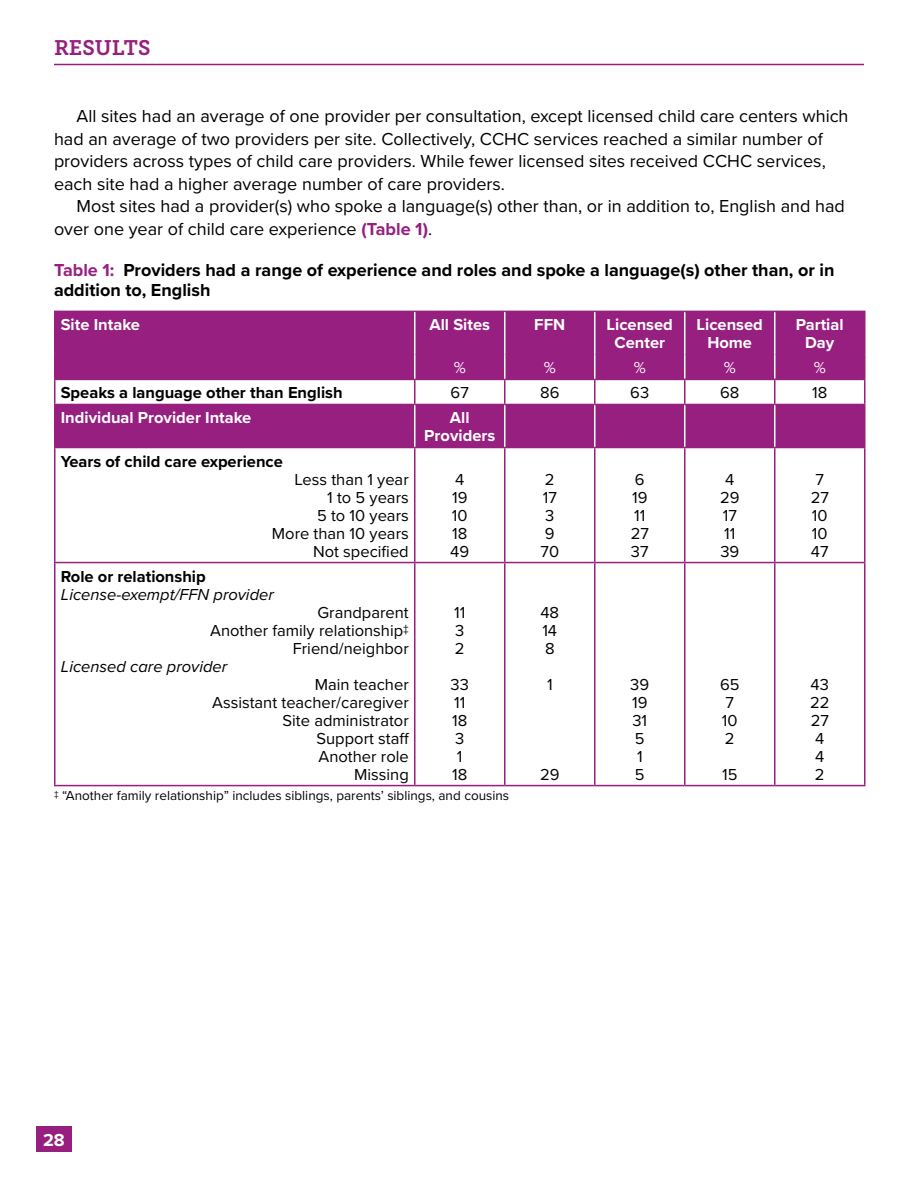
<style>
.page{position:relative;width:918px;height:1188px;background:#fff}
.page>*{position:absolute;margin:0;border:0;box-sizing:border-box;transform-origin:0 0}
.t1{font:21px "Museo Slab 700";color:#961f7f}
.t2{font:18px/22.5px "Proxima Nova";color:#000}
.t3{font:700 18px/19.5px "Proxima Nova";color:#000}
.t4{font:700 18px "Proxima Nova";color:#fff}
.t5{font:16.5px/18px "Proxima Nova";color:#000}
.t6{font:700 16.5px/18px "Proxima Nova";color:#fff;text-align:center}
.t7{font:700 16.5px "Proxima Nova";color:#000}
.t8{font:italic 16.5px "Proxima Nova";color:#000}
.t9{font:16.5px "Proxima Nova";color:#fff}
.t10{font:13.5px "Proxima Nova";color:#000}
.s1{font-weight:700;color:#961f7f}
.s2{color:#961f7f}
</style>
<div class="page">
<hr style="left:54px;top:64px;width:810px;height:1px;background:#961f7f">
<div style="left:36px;top:1127px;width:36px;height:25px;background:#961f7f"></div>
<svg style="left:56px;top:312px;width:808px;height:135px;fill:#961f7f"></svg>
<hr style="left:684px;top:312px;width:2px;height:42px;background:#fff">
<hr style="left:774px;top:312px;width:2px;height:42px;background:#fff">
<hr style="left:684px;top:354px;width:2px;height:25px;background:#fff">
<hr style="left:774px;top:354px;width:2px;height:25px;background:#fff">
<hr style="left:54px;top:311px;width:361px;height:1px;background:#961f7f">
<hr style="left:54px;top:312px;width:2px;height:42px;background:#961f7f">
<hr style="left:415px;top:311px;width:90px;height:1px;background:#961f7f">
<hr style="left:505px;top:311px;width:90px;height:1px;background:#961f7f">
<hr style="left:595px;top:311px;width:90px;height:1px;background:#961f7f">
<hr style="left:685px;top:311px;width:90px;height:1px;background:#961f7f">
<hr style="left:775px;top:311px;width:91px;height:1px;background:#961f7f">
<hr style="left:864px;top:312px;width:2px;height:42px;background:#961f7f">
<hr style="left:54px;top:354px;width:360px;height:1px;background:#961f7f">
<hr style="left:54px;top:355px;width:2px;height:24px;background:#961f7f">
<hr style="left:416px;top:354px;width:88px;height:1px;background:#961f7f">
<hr style="left:506px;top:354px;width:88px;height:1px;background:#961f7f">
<hr style="left:596px;top:354px;width:88px;height:1px;background:#961f7f">
<hr style="left:864px;top:354px;width:2px;height:25px;background:#961f7f">
<hr style="left:54px;top:379px;width:361px;height:1px;background:#961f7f">
<hr style="left:54px;top:380px;width:2px;height:24px;background:#961f7f">
<hr style="left:415px;top:379px;width:90px;height:1px;background:#961f7f">
<hr style="left:414px;top:380px;width:2px;height:24px;background:#961f7f">
<hr style="left:505px;top:379px;width:90px;height:1px;background:#961f7f">
<hr style="left:504px;top:380px;width:2px;height:24px;background:#961f7f">
<hr style="left:595px;top:379px;width:90px;height:1px;background:#961f7f">
<hr style="left:594px;top:380px;width:2px;height:24px;background:#961f7f">
<hr style="left:685px;top:379px;width:90px;height:1px;background:#961f7f">
<hr style="left:684px;top:380px;width:2px;height:24px;background:#961f7f">
<hr style="left:775px;top:379px;width:91px;height:1px;background:#961f7f">
<hr style="left:774px;top:380px;width:2px;height:24px;background:#961f7f">
<hr style="left:864px;top:380px;width:2px;height:24px;background:#961f7f">
<hr style="left:54px;top:404px;width:361px;height:1px;background:#961f7f">
<hr style="left:54px;top:405px;width:2px;height:42px;background:#961f7f">
<hr style="left:415px;top:404px;width:90px;height:1px;background:#961f7f">
<hr style="left:505px;top:404px;width:90px;height:1px;background:#961f7f">
<hr style="left:595px;top:404px;width:90px;height:1px;background:#961f7f">
<hr style="left:685px;top:404px;width:90px;height:1px;background:#961f7f">
<hr style="left:775px;top:404px;width:91px;height:1px;background:#961f7f">
<hr style="left:864px;top:405px;width:2px;height:42px;background:#961f7f">
<hr style="left:54px;top:447px;width:361px;height:1px;background:#961f7f">
<hr style="left:54px;top:448px;width:2px;height:114px;background:#961f7f">
<hr style="left:415px;top:447px;width:90px;height:1px;background:#961f7f">
<hr style="left:414px;top:448px;width:2px;height:114px;background:#961f7f">
<hr style="left:505px;top:447px;width:90px;height:1px;background:#961f7f">
<hr style="left:504px;top:448px;width:2px;height:114px;background:#961f7f">
<hr style="left:595px;top:447px;width:90px;height:1px;background:#961f7f">
<hr style="left:594px;top:448px;width:2px;height:114px;background:#961f7f">
<hr style="left:685px;top:447px;width:90px;height:1px;background:#961f7f">
<hr style="left:684px;top:448px;width:2px;height:114px;background:#961f7f">
<hr style="left:775px;top:447px;width:91px;height:1px;background:#961f7f">
<hr style="left:774px;top:448px;width:2px;height:114px;background:#961f7f">
<hr style="left:864px;top:448px;width:2px;height:114px;background:#961f7f">
<hr style="left:54px;top:562px;width:361px;height:1px;background:#961f7f">
<hr style="left:54px;top:563px;width:2px;height:222px;background:#961f7f">
<hr style="left:415px;top:562px;width:90px;height:1px;background:#961f7f">
<hr style="left:414px;top:563px;width:2px;height:222px;background:#961f7f">
<hr style="left:505px;top:562px;width:90px;height:1px;background:#961f7f">
<hr style="left:504px;top:563px;width:2px;height:222px;background:#961f7f">
<hr style="left:595px;top:562px;width:90px;height:1px;background:#961f7f">
<hr style="left:594px;top:563px;width:2px;height:222px;background:#961f7f">
<hr style="left:685px;top:562px;width:90px;height:1px;background:#961f7f">
<hr style="left:684px;top:563px;width:2px;height:222px;background:#961f7f">
<hr style="left:775px;top:562px;width:91px;height:1px;background:#961f7f">
<hr style="left:774px;top:563px;width:2px;height:222px;background:#961f7f">
<hr style="left:864px;top:563px;width:2px;height:222px;background:#961f7f">
<hr style="left:54px;top:785px;width:361px;height:1px;background:#961f7f">
<hr style="left:415px;top:785px;width:90px;height:1px;background:#961f7f">
<hr style="left:505px;top:785px;width:90px;height:1px;background:#961f7f">
<hr style="left:595px;top:785px;width:90px;height:1px;background:#961f7f">
<hr style="left:685px;top:785px;width:90px;height:1px;background:#961f7f">
<hr style="left:775px;top:785px;width:91px;height:1px;background:#961f7f">
<hr style="left:414px;top:312px;width:2px;height:42px;background:#fff">
<hr style="left:504px;top:312px;width:2px;height:42px;background:#fff">
<hr style="left:594px;top:312px;width:2px;height:42px;background:#fff">
<hr style="left:414px;top:354px;width:2px;height:25px;background:#fff">
<hr style="left:504px;top:354px;width:2px;height:25px;background:#fff">
<hr style="left:594px;top:354px;width:2px;height:25px;background:#fff">
<hr style="left:414px;top:405px;width:2px;height:42px;background:#fff">
<hr style="left:504px;top:405px;width:2px;height:42px;background:#fff">
<hr style="left:594px;top:405px;width:2px;height:42px;background:#fff">
<hr style="left:684px;top:405px;width:2px;height:42px;background:#fff">
<hr style="left:774px;top:405px;width:2px;height:42px;background:#fff">
<p class="t1" style="left:54px;top:36px;width:98px">RESULTS</p>
<p class="t2" style="left:54px;top:104px;width:796px;text-indent:22px">All sites had an average of one provider per consultation, except licensed child care centers which had an average of two providers per site. Collectively, CCHC services reached a similar number of providers across types of child care providers. While fewer licensed sites received CCHC services, each site had a higher average number of care providers.</p>
<p class="t2" style="left:54px;top:194px;width:792px;text-indent:22px">Most sites had a provider(s) who spoke a language(s) other than, or in addition to, English and had over one year of child care experience <span class="s1">(Table 1)</span>.</p>
<p class="t3" style="left:54px;top:260px;width:782px"><span class="s2">Table 1:</span> Providers had a range of experience and roles and spoke a language(s) other than, or in addition to, English</p>
<p class="t6" style="left:61px;top:316px;width:81px">Site Intake</p>
<p class="t6" style="left:429px;top:316px;width:62px">All Sites</p>
<p class="t6" style="left:534px;top:316px;width:32px">FFN</p>
<p class="t6" style="left:607px;top:316px;width:68px">Licensed<br>Center</p>
<p class="t6" style="left:697px;top:316px;width:68px">Licensed<br>Home</p>
<p class="t6" style="left:796px;top:316px;width:49px">Partial<br>Day</p>
<p class="t9" style="left:454px;top:356px;width:14px">%</p>
<p class="t9" style="left:544px;top:356px;width:14px">%</p>
<p class="t9" style="left:634px;top:356px;width:14px">%</p>
<p class="t9" style="left:724px;top:356px;width:14px">%</p>
<p class="t9" style="left:814px;top:356px;width:14px">%</p>
<p class="t7" style="left:61px;top:381px;width:283px">Speaks a language other than English</p>
<p class="t5" style="left:451px;top:383px;width:20px">67</p>
<p class="t5" style="left:540px;top:383px;width:21px">86</p>
<p class="t5" style="left:630px;top:383px;width:20px">63</p>
<p class="t5" style="left:720px;top:383px;width:21px">68</p>
<p class="t5" style="left:812px;top:383px;width:17px">18</p>
<p class="t6" style="left:61px;top:409px;width:192px">Individual Provider Intake</p>
<p class="t6" style="left:424px;top:409px;width:72px">All<br>Providers</p>
<p class="t7" style="left:61px;top:449px;width:224px">Years of child care experience</p>
<p class="t5" style="left:272px;top:469px;width:138px;text-align:right">Less than 1 year<br>1 to 5 years<br>5 to 10 years<br>More than 10 years<br>Not specified</p>
<p class="t5" style="left:450px;top:469px;width:20px">4<br>19<br>10<br>18<br>49</p>
<p class="t5" style="left:541px;top:469px;width:20px">2<br>17<br>3<br>9<br>70</p>
<p class="t5" style="left:631px;top:469px;width:20px">6<br>19<br>11<br>27<br>37</p>
<p class="t5" style="left:720px;top:469px;width:21px;text-align:center">4<br>29<br>17<br>11<br>39</p>
<p class="t5" style="left:811px;top:469px;width:20px">7<br>27<br>10<br>10<br>47</p>
<p class="t7" style="left:61px;top:564px;width:146px">Role or relationship</p>
<p class="t8" style="left:61px;top:582px;width:215px">License-exempt/FFN provider</p>
<p class="t5" style="left:210px;top:602px;width:200px;text-align:right">Grandparent<br>Another family relationship‡<br>Friend/neighbor</p>
<p class="t8" style="left:61px;top:654px;width:168px">Licensed care provider</p>
<p class="t5" style="left:212px;top:674px;width:199px;text-align:right">Main teacher<br>Assistant teacher/caregiver<br>Site administrator<br>Support staff<br>Another role<br>Missing</p>
<p class="t5" style="left:540px;top:602px;width:20px">48<br>14<br>8</p>
<p class="t5" style="left:547px;top:674px;width:7px">1</p>
<p class="t5" style="left:454px;top:602px;width:13px;text-align:justify">11<br>3<br>2</p>
<p class="t5" style="left:451px;top:674px;width:20px">33<br>11<br>18<br>3<br>1<br>18</p>
<p class="t5" style="left:630px;top:674px;width:20px">39<br>19<br>31<br>5<br>1<br>5</p>
<p class="t5" style="left:720px;top:674px;width:21px">65<br>7<br>10<br>2</p>
<p class="t5" style="left:810px;top:674px;width:21px;text-align:center">43<br>22<br>27<br>4<br>4<br>2</p>
<p class="t5" style="left:540px;top:764px;width:21px">29</p>
<p class="t5" style="left:722px;top:764px;width:17px">15</p>
<p class="t10" style="left:54px;top:785px;width:457px">‡ “Another family relationship” includes siblings, parents’ siblings, and cousins</p>
<p class="t4" style="left:43px;top:1126px;width:23px">28</p>
</div>
